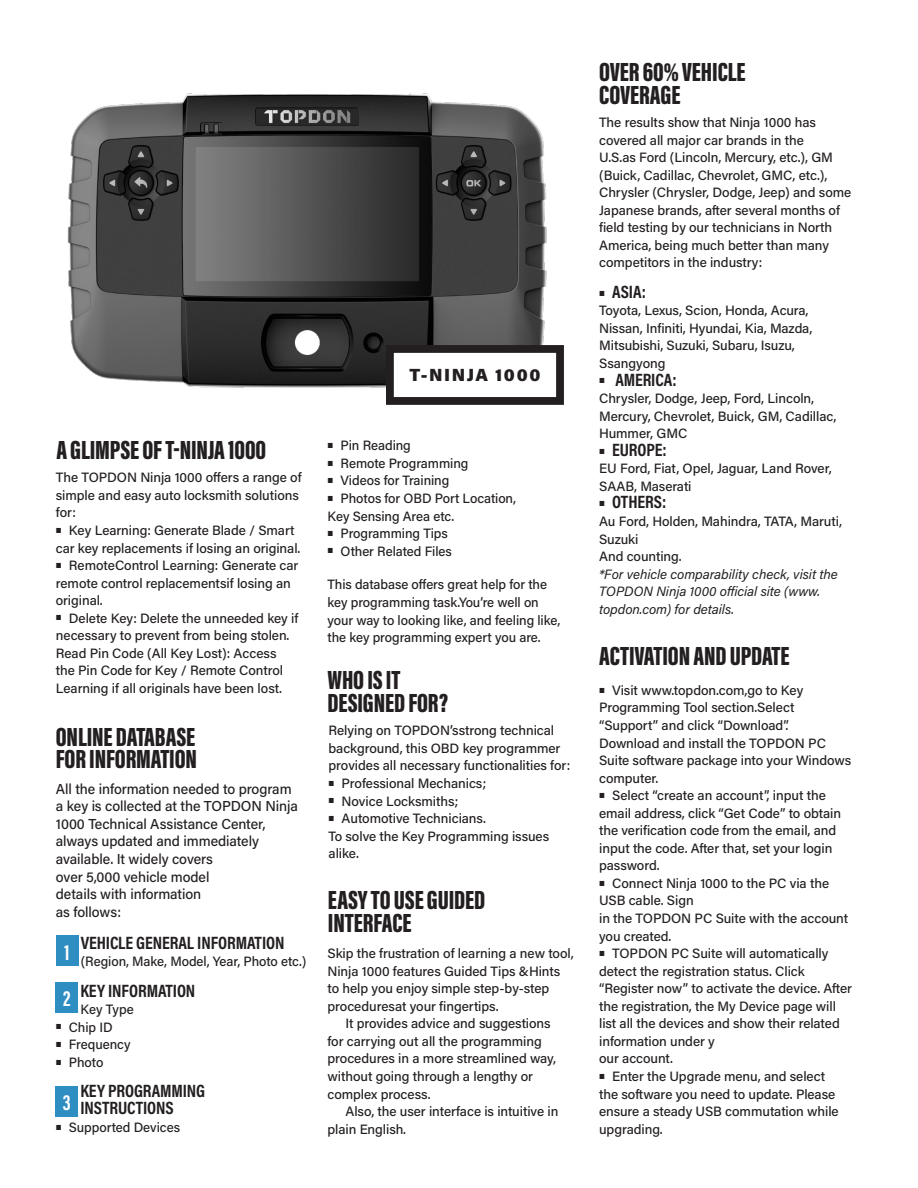
<style>
.page{position:relative;width:918px;height:1188px;background:#fff}
.page>*{position:absolute;margin:0;border:0;box-sizing:border-box;transform-origin:0 0}
.t1{font:900 27px/22.5px "Acumin Pro Extra Cond";letter-spacing:-.005em;color:#231f20}
.t2{font:700 22.5px "Acumin Pro Extra Cond";color:#fff}
.t3{font:700 18px/17.5px "Acumin Pro Cond";letter-spacing:-.005em;color:#231f20}
.t4{font:900 17.55px "Acumin Pro";letter-spacing:.09em;color:#231f20}
.t5{font:500 14.4px/17.5px "Acumin Pro";letter-spacing:-.005em;color:#231f20}
.t6{font:500 13.5px/17.5px "Acumin Pro";letter-spacing:-.005em;color:#231f20}
.t7{font:italic 13.5px/17.5px "Acumin Pro";letter-spacing:-.005em;color:#231f20}
.s1{font-family:"Acumin Pro";font-weight:900;font-size:19.5px}
.s2{font-weight:500;font-style:normal}
</style>
<div class="page">
<img style="left:67px;top:93px;width:480px;height:295px">
<div style="left:390px;top:349px;width:170px;height:52px;background:#fff"></div>
<div style="left:386px;top:345px;width:178px;height:60px;border:8px solid #231f20"></div>
<div style="left:56px;top:982px;width:22px;height:30px;background:#2e8ec2"></div>
<div style="left:56px;top:936px;width:22px;height:30px;background:#2e8ec2"></div>
<div style="left:56px;top:1087px;width:22px;height:30px;background:#2e8ec2"></div>
<p class="t4" style="left:409px;top:363px;width:133px">T-NINJA 1000</p>
<p class="t1" style="left:56px;top:439px;width:211px">A GLIMPSE OF T-NINJA 1000</p>
<p class="t6" style="left:56px;top:468px;width:247px">The TOPDON Ninja 1000 offers a range of simple and easy auto locksmith solutions for:<br><sup>.</sup> Key Learning: Generate Blade / Smart car key replacements if losing an original. <sup>.</sup> RemoteControl Learning: Generate car remote control replacementsif losing an original.<br><sup>.</sup> Delete Key: Delete the unneeded key if necessary to prevent from being stolen.<br>Read Pin Code (All Key Lost): Access<br>the Pin Code for Key / Remote Control Learning if all originals have been lost.</p>
<p class="t1" style="left:56px;top:725px;width:143px">ONLINE DATABASE<br>FOR INFORMATION</p>
<p class="t5" style="left:56px;top:779px;width:244px">All the information needed to program a key is collected at the TOPDON Ninja<br>1000 Technical Assistance Center, always updated and immediately available. It widely covers<br>over 5,000 vehicle model<br>details with information<br>as follows:</p>
<p class="t3" style="left:81px;top:933px;width:205px">VEHICLE GENERAL INFORMATION</p>
<p class="t6" style="left:81px;top:952px;width:227px">(Region, Make, Model, Year, Photo etc.)</p>
<p class="t3" style="left:80px;top:981px;width:116px">KEY INFORMATION</p>
<p class="t6" style="left:56px;top:1000px;width:79px;text-indent:25px">Key Type <sup>.</sup> Chip ID<br><sup>.</sup> Frequency <sup>.</sup> Photo</p>
<p class="t3" style="left:80px;top:1081px;width:126px">KEY PROGRAMMING<br>INSTRUCTIONS</p>
<p class="t6" style="left:56px;top:1118px;width:126px"><sup>.</sup> Supported Devices</p>
<p class="t2" style="left:64px;top:938px;width:7px">1</p>
<p class="t2" style="left:63px;top:985px;width:9px">2</p>
<p class="t2" style="left:63px;top:1088px;width:9px">3</p>
<p class="t6" style="left:328px;top:436px;width:190px"><sup>.</sup> Pin Reading<br><sup>.</sup> Remote Programming<br><sup>.</sup> Videos for Training<br><sup>.</sup> Photos for OBD Port Location,<br>Key Sensing Area etc.<br><sup>.</sup> Programming Tips<br><sup>.</sup> Other Related Files</p>
<p class="t6" style="left:328px;top:575px;width:234px">This database offers great help for the key programming task.You’re well on your way to looking like, and feeling like, the key programming expert you are.</p>
<p class="t1" style="left:328px;top:669px;width:122px">WHO IS IT<br>DESIGNED FOR?</p>
<p class="t6" style="left:329px;top:721px;width:243px">Relying on TOPDON’sstrong technical background, this OBD key programmer provides all necessary functionalities for: <sup>.</sup> Professional Mechanics;<br><sup>.</sup> Novice Locksmiths;<br><sup>.</sup> Automotive Technicians.<br>To solve the Key Programming issues alike.</p>
<p class="t1" style="left:328px;top:889px;width:159px">EASY TO USE GUIDED<br>INTERFACE</p>
<p class="t6" style="left:328px;top:944px;width:248px">Skip the frustration of learning a new tool,</p>
<p class="t6" style="left:328px;top:962px;width:234px">Ninja 1000 features Guided Tips &amp;Hints</p>
<p class="t6" style="left:328px;top:979px;width:223px">to help you enjoy simple step-by-step</p>
<p class="t6" style="left:328px;top:997px;width:173px">proceduresat your fingertips.</p>
<p class="t6" style="left:346px;top:1014px;width:207px">It provides advice and suggestions</p>
<p class="t6" style="left:328px;top:1032px;width:216px">for carrying out all the programming</p>
<p class="t6" style="left:328px;top:1049px;width:230px">procedures in a more streamlined way,</p>
<p class="t6" style="left:328px;top:1067px;width:207px">without going through a lengthy or</p>
<p class="t6" style="left:328px;top:1084px;width:105px">complex process.</p>
<p class="t6" style="left:346px;top:1102px;width:214px">Also, the user interface is intuitive in</p>
<p class="t6" style="left:328px;top:1120px;width:80px">plain English.</p>
<p class="t1" style="left:599px;top:61px;width:148px">OVER 60% VEHICLE<br>COVERAGE</p>
<p class="t6" style="left:599px;top:113px;width:254px">The results show that Ninja 1000 has covered all major car brands in the<br>U.S.as Ford (Lincoln, Mercury, etc.), GM (Buick, Cadillac, Chevrolet, GMC, etc.), Chrysler (Chrysler, Dodge, Jeep) and some Japanese brands, after several months of field testing by our technicians in North America, being much better than many competitors in the industry:</p>
<p class="t3" style="left:599px;top:282px;width:48px"><span class="s1">.</span> ASIA:</p>
<p class="t6" style="left:599px;top:301px;width:215px">Toyota, Lexus, Scion, Honda, Acura,<br>Nissan, Infiniti, Hyundai, Kia, Mazda,<br>Mitsubishi, Suzuki, Subaru, Isuzu,<br>Ssangyong</p>
<p class="t3" style="left:599px;top:370px;width:79px"><span class="s1">.</span> AMERICA:</p>
<p class="t6" style="left:599px;top:389px;width:239px">Chrysler, Dodge, Jeep, Ford, Lincoln,<br>Mercury, Chevrolet, Buick, GM, Cadillac,<br>Hummer, GMC</p>
<p class="t3" style="left:599px;top:440px;width:69px"><span class="s1">.</span> EUROPE:</p>
<p class="t6" style="left:599px;top:459px;width:234px">EU Ford, Fiat, Opel, Jaguar, Land Rover,<br>SAAB, Maserati</p>
<p class="t3" style="left:599px;top:493px;width:69px"><span class="s1">.</span> OTHERS:</p>
<p class="t7" style="left:599px;top:512px;width:244px"><span class="s2">Au Ford, Holden, Mahindra, TATA, Maruti,<br>Suzuki<br>And counting.<br></span>*For vehicle comparability check, visit the<br>TOPDON Ninja 1000 official site (www. topdon.com) for details.</p>
<p class="t1" style="left:599px;top:645px;width:192px">ACTIVATION AND UPDATE</p>
<p class="t6" style="left:599px;top:681px;width:254px"><sup>.</sup> Visit www.topdon.com,go to Key<br>Programming Tool section.Select “Support” and click “Download”.<br>Download and install the TOPDON PC<br>Suite software package into your Windows computer.<br><sup>.</sup> Select “create an account”, input the email address, click “Get Code” to obtain the verification code from the email, and input the code. After that, set your login password.<br><sup>.</sup> Connect Ninja 1000 to the PC via the<br>USB cable. Sign<br>in the TOPDON PC Suite with the account you created.<br><sup>.</sup> TOPDON PC Suite will automatically detect the registration status. Click “Register now” to activate the device. After the registration, the My Device page will list all the devices and show their related information under y<br>our account.<br><sup>.</sup> Enter the Upgrade menu, and select<br>the software you need to update. Please ensure a steady USB commutation while upgrading.</p>
</div>
